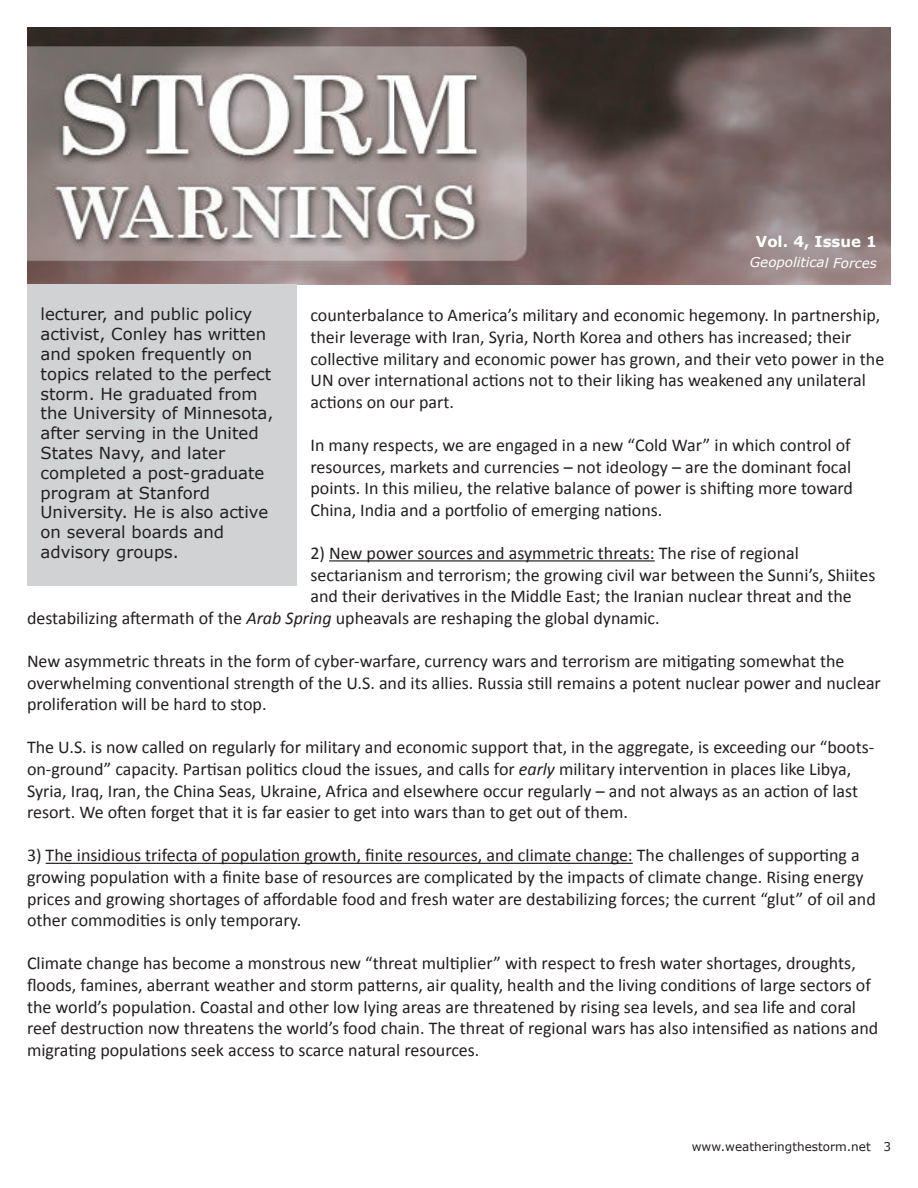
<style>
.page{position:relative;width:918px;height:1188px;background:#fff}
.page>*{position:absolute;margin:0;border:0;box-sizing:border-box;transform-origin:0 0}
.t1{font:18px/21.6px "Calibri";color:#231f20}
.Normal_Paragraph{font:16.5px/19.8px "Verdana";color:#231f20}
.t2{font:700 15px "Verdana";color:#fff}
.t3{font:italic 13.5px "Verdana";color:#fff}
.t4{font:12px "Verdana";color:#231f20}
.s1{font-style:italic}
</style>
<div class="page">
<img style="left:27px;top:27px;width:864px;height:257px">
<div style="left:27px;top:284px;width:270px;height:301px;background:#d1d2d4"></div>
<hr style="left:329px;top:560px;width:326px;height:2px;background:#231f20">
<hr style="left:46px;top:863px;width:587px;height:1px;background:#231f20">
<p class="t2" style="left:756px;top:232px;width:123px">Vol. 4, Issue 1</p>
<p class="t3" style="left:750px;top:254px;width:129px">Geopolitical Forces</p>
<p class="Normal_Paragraph" style="left:40px;top:304px;width:235px">lecturer, and public policy activist, Conley has written and spoken frequently on topics related to the perfect storm. He graduated from the University of Minnesota, after serving in the United<br>States Navy, and later completed a post-graduate program at Stanford<br>University. He is also active on several boards and advisory groups.</p>
<p class="t1" style="left:310px;top:305px;width:575px">counterbalance to America’s military and economic hegemony. In partnership, their leverage with Iran, Syria, North Korea and others has increased; their collective military and economic power has grown, and their veto power in the UN over international actions not to their liking has weakened any unilateral actions on our part.</p>
<p class="t1" style="left:310px;top:434px;width:544px">In many respects, we are engaged in a new “Cold War” in which control of resources, markets and currencies – not ideology – are the dominant focal points. In this milieu, the relative balance of power is shifting more toward China, India and a portfolio of emerging nations.</p>
<p class="t1" style="left:310px;top:542px;width:490px">2) New power sources and asymmetric threats: The rise of regional</p>
<p class="t1" style="left:310px;top:564px;width:567px">sectarianism and terrorism; the growing civil war between the Sunni’s, Shiites</p>
<p class="t1" style="left:310px;top:585px;width:543px">and their derivatives in the Middle East; the Iranian nuclear threat and the</p>
<p class="t1" style="left:27px;top:607px;width:634px">destabilizing aftermath of the <span class="s1">Arab Spring</span> upheavals are reshaping the global dynamic.</p>
<p class="t1" style="left:27px;top:650px;width:855px">New asymmetric threats in the form of cyber-warfare, currency wars and terrorism are mitigating somewhat the overwhelming conventional strength of the U.S. and its allies. Russia still remains a potent nuclear power and nuclear proliferation will be hard to stop.</p>
<p class="t1" style="left:27px;top:737px;width:849px">The U.S. is now called on regularly for military and economic support that, in the aggregate, is exceeding our “boots&shy;on-ground” capacity. Partisan politics cloud the issues, and calls for <span class="s1">early</span> military intervention in places like Libya, Syria, Iraq, Iran, the China Seas, Ukraine, Africa and elsewhere occur regularly – and not always as an action of last resort. We often forget that it is far easier to get into wars than to get out of them.</p>
<p class="t1" style="left:27px;top:845px;width:850px">3) The insidious trifecta of population growth, finite resources, and climate change: The challenges of supporting a growing population with a finite base of resources are complicated by the impacts of climate change. Rising energy prices and growing shortages of affordable food and fresh water are destabilizing forces; the current “glut” of oil and other commodities is only temporary.</p>
<p class="t1" style="left:27px;top:953px;width:853px">Climate change has become a monstrous new “threat multiplier” with respect to fresh water shortages, droughts, floods, famines, aberrant weather and storm patterns, air quality, health and the living conditions of large sectors of the world’s population. Coastal and other low lying areas are threatened by rising sea levels, and sea life and coral reef destruction now threatens the world’s food chain. The threat of regional wars has also intensified as nations and migrating populations seek access to scarce natural resources.</p>
<p class="t4" style="left:692px;top:1139px;width:201px">www.weatheringthestorm.net 3</p>
</div>
